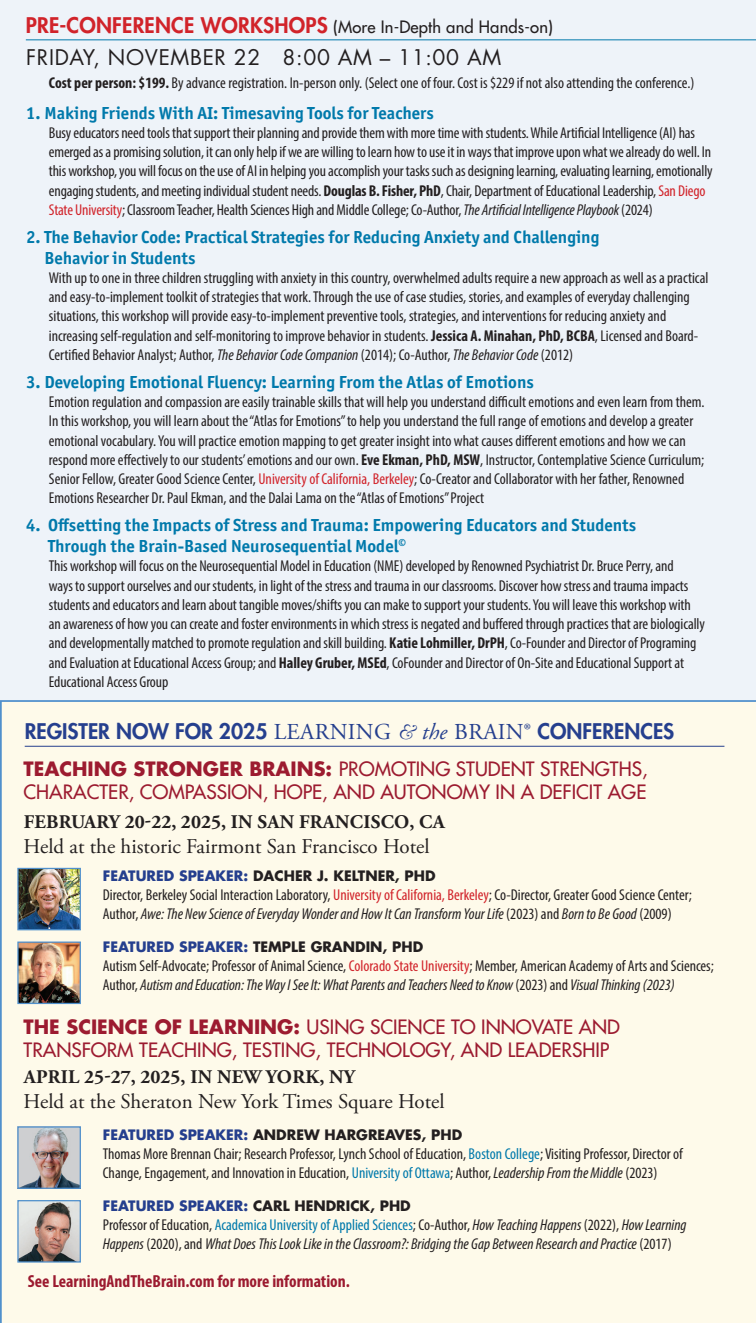
<style>
.page{position:relative;width:756px;height:1323px;background:#fff}
.page>*{position:absolute;margin:0;border:0;box-sizing:border-box;transform-origin:0 0}
.t1{font:21px "Adobe Garamond Pro";color:#231f20}
.Topic_Group_Title{font:800 21px "Futura Std";color:#253f8e}
.topic_group_title_-_workshops{font:21px "Futura Std";letter-spacing:.035em;color:#231f20}
.Paragraph_Style_4{font:500 19.25px/23.1px "Futura Std";color:#9c1b30}
.t2{font:700 19.25px "Adobe Garamond Pro";letter-spacing:.015em;color:#231f20}
.Workshop__each_title{font:700 17.5px/21px "Officina Sans ITC Pro";color:#0079ab}
.Workshop__each_title-2{font:700 condensed 17.5px "Myriad Pro";color:#9c1b30}
.event___shop_title{font:500 16.62px "Futura Std";letter-spacing:.01em;color:#231f20}
.Topic_Author_Description{font:condensed 15.75px/19.2px "Myriad Pro";letter-spacing:-.005em;color:#231f20}
.Paragraph_Style_2{font:condensed 15.75px/18.9px "Myriad Pro";color:#231f20}
.Paragraph_Style_2-2{font:italic condensed 15.75px/18.9px "Myriad Pro";color:#231f20}
.Topic_Workshop_Description{font:condensed 15.75px "Myriad Pro";color:#231f20}
.Paragraph_Style_2-3{font:700 14px "Futura Std";color:#231f20}
.Paragraph_Style_2-4{font:700 14px "Futura Std";color:#253f8e}
.s1{font-weight:800;font-size:21px;color:#d1232a}
.s2{font-weight:700}
.s3{color:#d1232a}
.s4{font-style:italic}
.s5{font-family:"Adobe Garamond Pro";font-weight:400;font-size:22.75px}
.s6{font-family:"Bernhard Modern Std";font-weight:400;font-style:italic;font-size:22.75px}
.s7{font-family:"Adobe Garamond Pro";font-weight:400;font-style:italic;font-size:22.75px}
.s8{color:#253f8e}
.s9{color:#0079ab}
.s10{color:#231f20}
.s11{font-style:normal}
.s12{font-style:normal;color:#0079ab}
</style>
<div class="page">
<div style="left:0;top:0;width:756px;height:1313px;background:#eef3f9"></div>
<hr style="left:26px;top:39px;width:730px;height:1px;background:#0079ab">
<div style="left:0;top:700px;width:756px;height:623px;background:#fefaea"></div>
<hr style="left:25px;top:746px;width:699px;height:1px;background:#253f8e">
<img style="left:19px;top:870px;width:60px;height:58px">
<div style="left:17px;top:868px;width:64px;height:62px;border:1px solid #5090cc"></div>
<img style="left:19px;top:944px;width:60px;height:58px">
<div style="left:17px;top:942px;width:64px;height:62px;border:1px solid #5090cc"></div>
<img style="left:19px;top:1128px;width:60px;height:59px">
<div style="left:17px;top:1126px;width:64px;height:63px;border:1px solid #5090cc"></div>
<img style="left:19px;top:1202px;width:60px;height:59px">
<div style="left:17px;top:1200px;width:64px;height:63px;border:1px solid #5090cc"></div>
<p class="event___shop_title" style="left:26px;top:16px;width:529px"><span class="s1">PRE-CONFERENCE WORKSHOPS</span> (More In-Depth and Hands-on)</p>
<p class="topic_group_title_-_workshops" style="left:26px;top:44px;width:477px">FRIDAY, NOVEMBER 22 8:00 AM – 11:00 AM</p>
<p class="Topic_Workshop_Description" style="left:49px;top:74px;width:647px"><span class="s2">Cost per person: $199.</span> By advance registration. In-person only. (Select one of four. Cost is $229 if not also attending the conference.)</p>
<p class="Workshop__each_title" style="left:26px;top:102px;width:409px">1. Making Friends With AI: Timesaving Tools for Teachers</p>
<p class="Topic_Author_Description" style="left:49px;top:123px;width:665px">Busy educators need tools that support their planning and provide them with more time with students. While Artificial Intelligence (AI) has emerged as a promising solution, it can only help if we are willing to learn how to use it in ways that improve upon what we already do well. In this workshop, you will focus on the use of AI in helping you accomplish your tasks such as designing learning, evaluating learning, emotionally engaging students, and meeting individual student needs. <span class="s2">Douglas B. Fisher, PhD</span>, Chair, Department of Educational Leadership, <span class="s3">San Diego State University</span>; Classroom Teacher, Health Sciences High and Middle College; Co-Author, <span class="s4">The Artificial Intelligence Playbook</span> (2024)</p>
<p class="Workshop__each_title" style="left:44px;top:226px;width:557px;text-indent:-18px">2. The Behavior Code: Practical Strategies for Reducing Anxiety and Challenging<br>Behavior in Students</p>
<p class="Topic_Author_Description" style="left:49px;top:268px;width:661px">With up to one in three children struggling with anxiety in this country, overwhelmed adults require a new approach as well as a practical and easy-to-implement toolkit of strategies that work. Through the use of case studies, stories, and examples of everyday challenging situations, this workshop will provide easy-to-implement preventive tools, strategies, and interventions for reducing anxiety and increasing self-regulation and self-monitoring to improve behavior in students. <span class="s2">Jessica A. Minahan, PhD, BCBA</span>, Licensed and Board-Certified Behavior Analyst; Author, <span class="s4">The Behavior Code Companion</span> (2014); Co-Author, <span class="s4">The Behavior Code</span> (2012)</p>
<p class="Workshop__each_title" style="left:26px;top:371px;width:509px">3. Developing Emotional Fluency: Learning From the Atlas of Emotions</p>
<p class="Topic_Author_Description" style="left:49px;top:392px;width:657px">Emotion regulation and compassion are easily trainable skills that will help you understand difficult emotions and even learn from them.<br>In this workshop, you will learn about the “Atlas for Emotions” to help you understand the full range of emotions and develop a greater emotional vocabulary. You will practice emotion mapping to get greater insight into what causes different emotions and how we can respond more effectively to our students’ emotions and our own. <span class="s2">Eve Ekman, PhD, MSW</span>, Instructor, Contemplative Science Curriculum; Senior Fellow, Greater Good Science Center, <span class="s3">University of California, Berkeley</span>; Co-Creator and Collaborator with her father, Renowned Emotions Researcher Dr. Paul Ekman, and the Dalai Lama on the “Atlas of Emotions” Project</p>
<p class="Workshop__each_title" style="left:48px;top:514px;width:590px;text-indent:-22px">4. Offsetting the Impacts of Stress and Trauma: Empowering Educators and Students<br>Through the Brain-Based Neurosequential Model<sup>©</sup></p>
<p class="Topic_Author_Description" style="left:49px;top:556px;width:658px">This workshop will focus on the Neurosequential Model in Education (NME) developed by Renowned Psychiatrist Dr. Bruce Perry, and<br>ways to support ourselves and our students, in light of the stress and trauma in our classrooms. Discover how stress and trauma impacts students and educators and learn about tangible moves/shifts you can make to support your students. You will leave this workshop with an awareness of how you can create and foster environments in which stress is negated and buffered through practices that are biologically and developmentally matched to promote regulation and skill building. <span class="s2">Katie Lohmiller, DrPH</span>, Co-Founder and Director of Programing and Evaluation at Educational Access Group; and <span class="s2">Halley Gruber, MSEd</span>, CoFounder and Director of On-Site and Educational Support at Educational Access Group</p>
<p class="Topic_Group_Title" style="left:25px;top:718px;width:651px">REGISTER NOW FOR 2025 <span class="s5">LEARNING</span> <span class="s6">&amp;</span> <span class="s7">the</span> <span class="s5">BRAIN®</span> CONFERENCES</p>
<p class="Paragraph_Style_4" style="left:24px;top:757px;width:626px"><span class="s2">TEACHING STRONGER BRAINS:</span> PROMOTING STUDENT STRENGTHS,<br>CHARACTER, COMPASSION, HOPE, AND AUTONOMY IN A DEFICIT AGE</p>
<p class="t2" style="left:24px;top:810px;width:423px">FEBRUARY 20-22, 2025, IN SAN FRANCISCO, CA</p>
<p class="t1" style="left:24px;top:834px;width:408px">Held at the historic Fairmont San Francisco Hotel</p>
<p class="Paragraph_Style_2-3" style="left:103px;top:866px;width:334px"><span class="s8">FEATURED SPEAKER:</span> DACHER J. KELTNER, PHD</p>
<p class="Paragraph_Style_2" style="left:103px;top:885px;width:591px">Director, Berkeley Social Interaction Laboratory, <span class="s3">University of California, Berkeley</span>; Co-Director, Greater Good Science Center;<br>Author, <span class="s4">Awe: The New Science of Everyday Wonder and How It Can Transform Your Life</span> (2023) and <span class="s4">Born to Be Good</span> (2009)</p>
<p class="Paragraph_Style_2-3" style="left:103px;top:938px;width:322px"><span class="s8">FEATURED SPEAKER:</span> TEMPLE GRANDIN, PHD</p>
<p class="Paragraph_Style_2" style="left:103px;top:956px;width:612px">Autism Self-Advocate; Professor of Animal Science, <span class="s3">Colorado State University</span>; Member, American Academy of Arts and Sciences;<br>Author, <span class="s4">Autism and Education: The Way I See It: What Parents and Teachers Need to Know</span> (2023) and <span class="s4">Visual Thinking (2023)</span></p>
<p class="Paragraph_Style_4" style="left:24px;top:1015px;width:598px"><span class="s2">THE SCIENCE OF LEARNING:</span> USING SCIENCE TO INNOVATE AND<br>TRANSFORM TEACHING, TESTING, TECHNOLOGY, AND LEADERSHIP</p>
<p class="t2" style="left:24px;top:1065px;width:333px">APRIL 25-27, 2025, IN NEW YORK, NY</p>
<p class="t1" style="left:24px;top:1089px;width:423px">Held at the Sheraton New York Times Square Hotel</p>
<p class="Paragraph_Style_2-3" style="left:103px;top:1125px;width:361px"><span class="s8">FEATURED SPEAKER:</span> ANDREW HARGREAVES, PHD</p>
<p class="Paragraph_Style_2" style="left:103px;top:1144px;width:582px">Thomas More Brennan Chair; Research Professor, Lynch School of Education, <span class="s9">Boston College</span>; Visiting Professor, Director of<br>Change, Engagement, and Innovation in Education, <span class="s9">University of Ottawa</span>; Author, <span class="s4">Leadership From the Middle</span> (2023)</p>
<p class="Paragraph_Style_2-4" style="left:103px;top:1197px;width:309px">FEATURED SPEAKER: <span class="s10">CARL HENDRICK, PHD</span></p>
<p class="Paragraph_Style_2-2" style="left:103px;top:1215px;width:585px"><span class="s11">Professor of Education,</span> <span class="s12">Academica University of Applied Sciences</span><span class="s11">; Co-Author,</span> How Teaching Happens <span class="s11">(2022),</span> How Learning<br>Happens <span class="s11">(2020), and</span> What Does This Look Like in the Classroom?: Bridging the Gap Between Research and Practice <span class="s11">(2017)</span></p>
<p class="Workshop__each_title-2" style="left:28px;top:1270px;width:324px">See LearningAndTheBrain.com for more information.</p>
</div>
